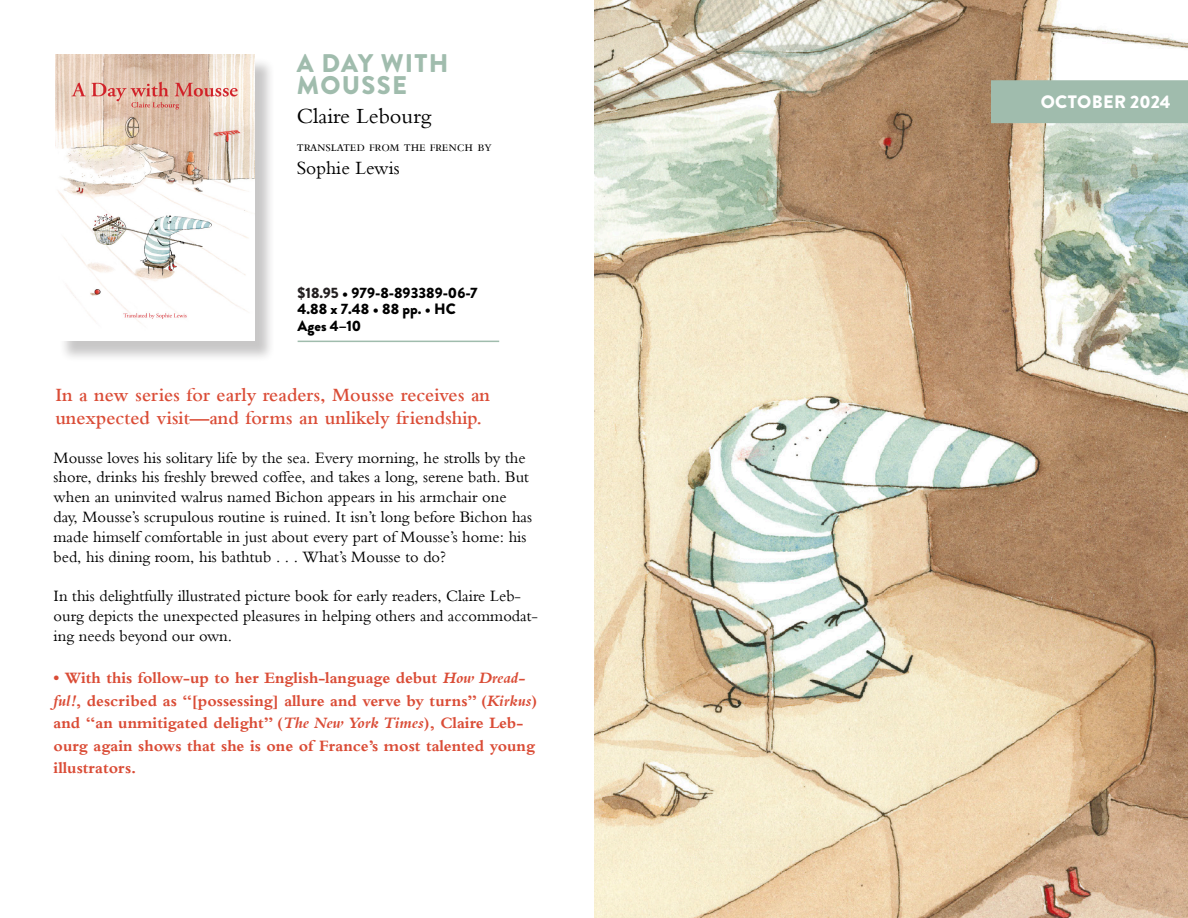
<style>
.page{position:relative;width:1188px;height:918px;background:#fff}
.page>*{position:absolute;margin:0;border:0;box-sizing:border-box;transform-origin:0 0}
.Title_Style{font:900 25.5px/22.5px "Brandon Grotesque";letter-spacing:.05em;color:#a0bcad}
.Title_Style-2{font:22.5px "Bembo MT Pro";color:#000}
.t1{font:600 19.5px/23.4px "Bembo MT Pro";color:#da4c36}
.t2{font:19.5px "Bembo MT Pro";color:#000}
.t3{font:900 18px "Brandon Grotesque";letter-spacing:.02em;color:#fff}
.t4{font:16.5px/19.8px "Bembo MT Pro";color:#000}
.t5{font:700 16.5px/22.5px "Bembo MT Pro";color:#da4c36}
.t6{font:900 15px "Brandon Grotesque";color:#000}
.t7{font:15px "Bembo MT Pro";color:#000}
.s1{color:#231f20}
.s2{font-style:italic}
</style>
<div class="page">
<div style="left:58px;top:57px;width:217px;height:305px;background:#231f20;opacity:.25"></div>
<img style="left:56px;top:55px;width:199px;height:286px">
<hr style="left:298px;top:341px;width:201px;height:1px;background:#a0bcad">
<img style="left:595px;top:0;width:593px;height:918px">
<div style="left:991px;top:80px;width:197px;height:43px;background:#a0bcad"></div>
<p class="Title_Style" style="left:297px;top:52px;width:153px">A DAY WITH<br>MOUSSE</p>
<p class="Title_Style-2" style="left:297px;top:102px;width:136px">Claire Lebourg</p>
<p class="t7" style="left:297px;top:138px;width:197px">translated from the french by</p>
<p class="t2" style="left:297px;top:156px;width:104px">Sophie Lewis</p>
<p class="t6" style="left:298px;top:282px;width:182px"><span class="s1">$18.95</span> • 979-8-893389-06-7</p>
<p class="t6" style="left:298px;top:299px;width:160px">4.88 x 7.48 • 88 pp. • HC</p>
<p class="t6" style="left:298px;top:315px;width:65px">Ages 4–10</p>
<p class="t1" style="left:55px;top:383px;width:436px">In a new series for early readers, Mousse receives an unexpected visit—and forms an unlikely friendship.</p>
<p class="t4" style="left:54px;top:447px;width:480px">Mousse loves his solitary life by the sea. Every morning, he strolls by the shore, drinks his freshly brewed coffee, and takes a long, serene bath. But when an uninvited walrus named Bichon appears in his armchair one day, Mousse’s scrupulous routine is ruined. It isn’t long before Bichon has made himself comfortable in just about every part of Mousse’s home: his bed, his dining room, his bathtub . . . What’s Mousse to do?</p>
<p class="t4" style="left:54px;top:586px;width:486px">In this delightfully illustrated picture book for early readers, Claire Leb&shy;ourg depicts the unexpected pleasures in helping others and accommodat&shy;ing needs beyond our own.</p>
<p class="t5" style="left:54px;top:666px;width:485px">• With this follow-up to her English-language debut <span class="s2">How Dread&shy;ful!</span>, described as “[possessing] allure and verve by turns” (<span class="s2">Kirkus</span>) and “an unmitigated delight” (<span class="s2">The New York Times</span>), Claire Leb&shy;ourg again shows that she is one of France’s most talented young illustrators.</p>
<p class="t3" style="left:1041px;top:89px;width:132px">OCTOBER 2024</p>
</div>
